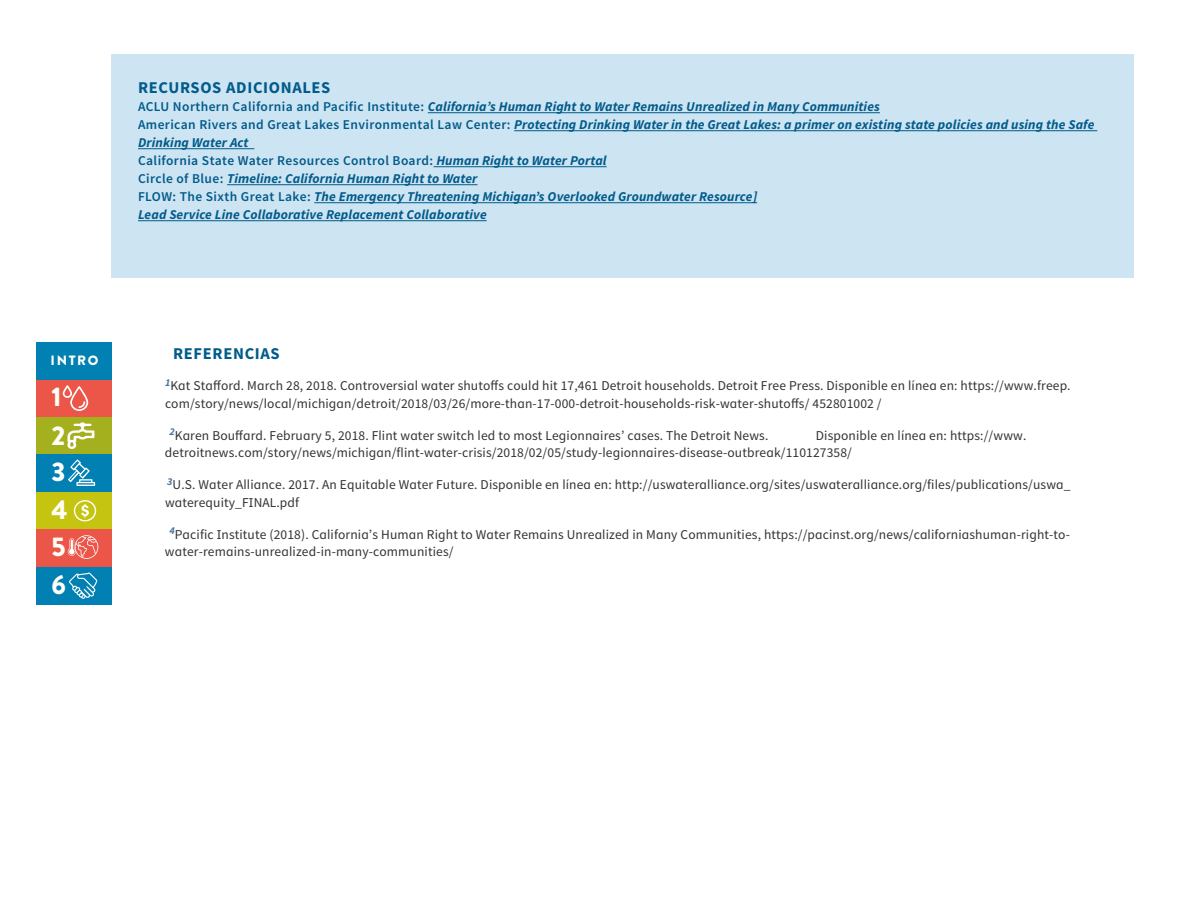
<style>
.page{position:relative;width:1188px;height:918px;background:#fff}
.page>*{position:absolute;margin:0;border:0;box-sizing:border-box;transform-origin:0 0}
.t1{font:900 27px/37.5px "Brandon Grotesque";color:#fffff8}
.t2{font:700 16.5px "Source Sans Pro";letter-spacing:.04em;color:#015b8b}
.t3{font:13.5px/18px "Source Sans Pro";letter-spacing:.01em;color:#333}
.t4{font:italic 700 13.5px/18px "Source Sans Pro";letter-spacing:.01em;color:#015b8b}
.t5{font:900 13.5px "Brandon Grotesque";letter-spacing:.12em;color:#fffff8}
.s1{font-weight:600;font-style:normal}
</style>
<div class="page">
<div style="left:111px;top:54px;width:1023px;height:224px;background:#cde4f2"></div>
<hr style="left:428px;top:112px;width:452px;height:1px;background:#015b8b">
<hr style="left:514px;top:130px;width:583px;height:1px;background:#015b8b">
<hr style="left:138px;top:148px;width:116px;height:1px;background:#015b8b">
<hr style="left:434px;top:166px;width:173px;height:1px;background:#015b8b">
<hr style="left:227px;top:184px;width:250px;height:1px;background:#015b8b">
<hr style="left:314px;top:202px;width:443px;height:1px;background:#015b8b">
<hr style="left:138px;top:220px;width:349px;height:1px;background:#015b8b">
<div style="left:36px;top:492px;width:75px;height:37px;background:#c5c511"></div>
<div style="left:36px;top:417px;width:75px;height:37px;background:#a4b01e"></div>
<div style="left:36px;top:567px;width:75px;height:37px;background:#0080b3"></div>
<div style="left:36px;top:379px;width:75px;height:38px;background:#eb5648"></div>
<div style="left:36px;top:529px;width:75px;height:38px;background:#eb5648"></div>
<div style="left:36px;top:454px;width:75px;height:38px;background:#0080b3"></div>
<div style="left:36px;top:342px;width:75px;height:37px;background:#0080b3"></div>
<svg style="left:63px;top:385px;width:25px;height:26px"></svg>
<svg style="left:67px;top:422px;width:27px;height:27px"></svg>
<svg style="left:68px;top:460px;width:27px;height:26px"></svg>
<svg style="left:74px;top:500px;width:22px;height:21px"></svg>
<svg style="left:68px;top:535px;width:30px;height:24px"></svg>
<svg style="left:69px;top:573px;width:28px;height:26px"></svg>
<p class="t2" style="left:138px;top:77px;width:194px">RECURSOS ADICIONALES</p>
<p class="t4" style="left:138px;top:98px;width:958px"><span class="s1">ACLU Northern California and Pacific Institute:</span> California’s Human Right to Water Remains Unrealized in Many Communities<br><span class="s1">American Rivers and Great Lakes Environmental Law Center:</span> Protecting Drinking Water in the Great Lakes: a primer on existing state policies and using the Safe Drinking Water Act<br><span class="s1">California State Water Resources Control Board:</span> Human Right to Water Portal<br><span class="s1">Circle of Blue:</span> Timeline: California Human Right to Water<br><span class="s1">FLOW: The Sixth Great Lake:</span> The Emergency Threatening Michigan’s Overlooked Groundwater Resource]<br>Lead Service Line Collaborative Replacement Collaborative</p>
<p class="t5" style="left:51px;top:351px;width:49px">INTRO</p>
<h1 class="t1" style="left:52px;top:379px;width:18px">1<br>2<br>3<br>4<br>5<br>6</h1>
<p class="t2" style="left:173px;top:342px;width:108px">REFERENCIAS</p>
<p class="t3" style="left:165px;top:377px;width:907px"><sup>1</sup>Kat Stafford. March 28, 2018. Controversial water shutoffs could hit 17,461 Detroit households. Detroit Free Press. Disponible en línea en: https://www.freep. com/story/news/local/michigan/detroit/2018/03/26/more-than-17-000-detroit-households-risk-water-shutoffs/ 452801002 /</p>
<p class="t3" style="left:169px;top:426px;width:601px"><sup>2</sup>Karen Bouffard. February 5, 2018. Flint water switch led to most Legionnaires’ cases. The Detroit News.</p>
<p class="t3" style="left:165px;top:426px;width:863px;text-indent:651px">Disponible en línea en: https://www. detroitnews.com/story/news/michigan/flint-water-crisis/2018/02/05/study-legionnaires-disease-outbreak/110127358/</p>
<p class="t3" style="left:165px;top:476px;width:907px"><sup>3</sup>U.S. Water Alliance. 2017. An Equitable Water Future. Disponible en línea en: http://uswateralliance.org/sites/uswateralliance.org/files/publications/uswa_ waterequity_FINAL.pdf</p>
<p class="t3" style="left:165px;top:525px;width:906px;text-indent:4px"><sup>4</sup>Pacific Institute (2018). California’s Human Right to Water Remains Unrealized in Many Communities, https://pacinst.org/news/californiashuman-right-to&shy;water-remains-unrealized-in-many-communities/</p>
</div>
